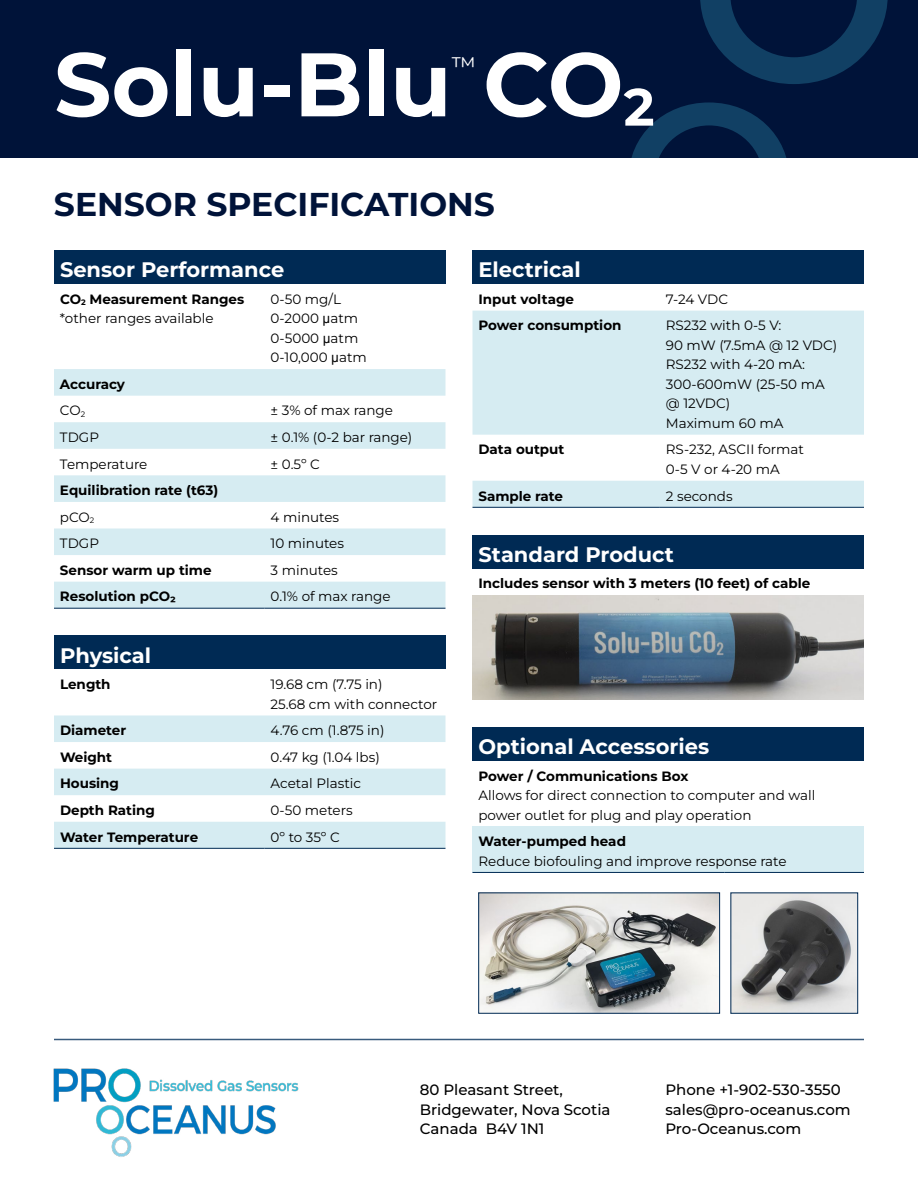
<style>
.page{position:relative;width:918px;height:1188px;background:#fff}
.page>*{position:absolute;margin:0;border:0;box-sizing:border-box;transform-origin:0 0}
.t1{font:700 90px "Montserrat";color:#fff}
.t2{font:700 33px "Montserrat";color:#001339}
.t3{font:24px "Montserrat";color:#fff}
.t4{font:700 21px "Montserrat";color:#fff}
.t5{font:500 15px/19.5px "Montserrat";color:#000}
.t6{font:13.5px/19.5px "Montserrat";color:#000}
.t7{font:700 13.5px/26.5px "Montserrat";color:#000}
.s1{font-weight:700}
.s2{font-family:"Arial"}
.s3{font-weight:400}
</style>
<div class="page">
<hr style="left:54px;top:1039px;width:810px;height:1px;background:#395b7d">
<div style="left:0;top:0;width:918px;height:158px;background:#001339"></div>
<svg style="left:700px;top:0;width:188px;height:84px"></svg>
<svg style="left:631px;top:102px;width:155px;height:56px"></svg>
<img style="left:53px;top:1068px;width:246px;height:89px">
<div style="left:54px;top:250px;width:392px;height:34px;background:#002a54"></div>
<svg style="left:54px;top:369px;width:392px;height:239px;fill:#d6ecf2"></svg>
<hr style="left:54px;top:608px;width:211px;height:1px;background:#002a54">
<hr style="left:265px;top:608px;width:180px;height:1px;background:#002a54">
<div style="left:54px;top:636px;width:392px;height:33px;background:#002a54"></div>
<svg style="left:54px;top:715px;width:392px;height:133px;fill:#d6ecf2"></svg>
<hr style="left:54px;top:848px;width:211px;height:1px;background:#002a54">
<hr style="left:265px;top:848px;width:180px;height:1px;background:#002a54">
<div style="left:472px;top:250px;width:392px;height:34px;background:#002a54"></div>
<svg style="left:472px;top:311px;width:392px;height:196px;fill:#d6ecf2"></svg>
<hr style="left:472px;top:507px;width:188px;height:1px;background:#002a54">
<hr style="left:660px;top:507px;width:204px;height:1px;background:#002a54">
<div style="left:472px;top:535px;width:392px;height:34px;background:#002a54"></div>
<img style="left:472px;top:595px;width:392px;height:105px">
<div style="left:472px;top:727px;width:392px;height:34px;background:#002a54"></div>
<div style="left:472px;top:826px;width:392px;height:46px;background:#d6ecf2"></div>
<hr style="left:472px;top:872px;width:253px;height:1px;background:#002a54">
<hr style="left:725px;top:872px;width:139px;height:1px;background:#002a54">
<img style="left:480px;top:895px;width:238px;height:116px">
<div style="left:478px;top:893px;width:242px;height:120px;border:1px solid #002a54"></div>
<img style="left:733px;top:895px;width:123px;height:116px">
<h1 class="t1" style="left:54px;top:19px;width:602px">Solu-Blu CO<sub>2</sub></h1>
<h3 class="t3" style="left:452px;top:49px;width:26px">™</h3>
<h2 class="t2" style="left:54px;top:180px;width:442px">SENSOR SPECIFICATIONS</h2>
<h3 class="t4" style="left:60px;top:255px;width:226px">Sensor Performance</h3>
<p class="t6" style="left:60px;top:289px;width:186px"><span class="s1">CO</span><sub>2</sub> <span class="s1">Measurement Ranges </span>*other ranges available</p>
<p class="t6" style="left:271px;top:289px;width:98px">0-50 mg/L<br>0-2000 <span class="s2">μ</span>atm<br>0-5000 <span class="s2">μ</span>atm<br>0-10,000 <span class="s2">μ</span>atm</p>
<p class="t7" style="left:60px;top:370px;width:67px">Accuracy<br><span class="s3">CO</span><sub>2</sub></p>
<p class="t6" style="left:271px;top:400px;width:124px">± 3% of max range</p>
<p class="t6" style="left:60px;top:427px;width:41px">TDGP</p>
<p class="t6" style="left:271px;top:427px;width:143px">± 0.1% (0-2 bar range)</p>
<p class="t6" style="left:60px;top:454px;width:89px">Temperature</p>
<p class="t6" style="left:271px;top:454px;width:51px">± 0.5º C</p>
<p class="t7" style="left:60px;top:476px;width:160px">Equilibration rate (t63) <span class="s3">pCO</span><sub>2</sub></p>
<p class="t6" style="left:271px;top:507px;width:70px">4 minutes</p>
<p class="t6" style="left:60px;top:533px;width:41px">TDGP</p>
<p class="t6" style="left:271px;top:533px;width:75px">10 minutes</p>
<p class="t7" style="left:60px;top:556px;width:153px">Sensor warm up time</p>
<p class="t6" style="left:271px;top:560px;width:69px">3 minutes</p>
<p class="t7" style="left:60px;top:583px;width:117px">Resolution pCO2</p>
<p class="t6" style="left:271px;top:586px;width:121px">0.1% of max range</p>
<h3 class="t4" style="left:60px;top:640px;width:93px">Physical</h3>
<p class="t7" style="left:60px;top:670px;width:52px">Length</p>
<p class="t6" style="left:271px;top:674px;width:168px">19.68 cm (7.75 in)<br>25.68 cm with connector</p>
<p class="t7" style="left:60px;top:717px;width:68px">Diameter</p>
<p class="t6" style="left:271px;top:720px;width:115px">4.76 cm (1.875 in)</p>
<p class="t7" style="left:60px;top:743px;width:54px">Weight</p>
<p class="t6" style="left:271px;top:747px;width:111px">0.47 kg (1.04 lbs)</p>
<p class="t7" style="left:60px;top:770px;width:61px">Housing</p>
<p class="t6" style="left:271px;top:773px;width:92px">Acetal Plastic</p>
<p class="t7" style="left:60px;top:796px;width:96px">Depth Rating</p>
<p class="t6" style="left:271px;top:800px;width:84px">0-50 meters</p>
<p class="t7" style="left:60px;top:823px;width:140px">Water Temperature</p>
<p class="t6" style="left:271px;top:827px;width:71px">0º to 35º C</p>
<h3 class="t4" style="left:478px;top:255px;width:104px">Electrical</h3>
<p class="t7" style="left:478px;top:285px;width:97px">Input voltage</p>
<p class="t6" style="left:666px;top:289px;width:64px">7-24 VDC</p>
<p class="t7" style="left:478px;top:312px;width:145px">Power consumption</p>
<p class="t6" style="left:666px;top:315px;width:173px">RS232 with 0-5 V:<br>90 mW (7.5mA @ 12 VDC)<br>RS232 with 4-20 mA:<br>300-600mW (25-50 mA @ 12VDC)<br>Maximum 60 mA</p>
<p class="t7" style="left:478px;top:436px;width:87px">Data output</p>
<p class="t6" style="left:666px;top:439px;width:140px">RS-232, ASCII format<br>0-5 V or 4-20 mA</p>
<p class="t7" style="left:478px;top:482px;width:86px">Sample rate</p>
<p class="t6" style="left:666px;top:485px;width:68px">2 seconds</p>
<h3 class="t4" style="left:478px;top:539px;width:197px">Standard Product</h3>
<p class="t7" style="left:478px;top:570px;width:333px">Includes sensor with 3 meters (10 feet) of cable</p>
<h3 class="t4" style="left:478px;top:731px;width:232px">Optional Accessories</h3>
<p class="t7" style="left:478px;top:762px;width:211px">Power / Communications Box</p>
<p class="t6" style="left:478px;top:785px;width:338px">Allows for direct connection to computer and wall power outlet for plug and play operation</p>
<p class="t7" style="left:478px;top:827px;width:149px">Water-pumped head</p>
<p class="t6" style="left:478px;top:851px;width:310px">Reduce biofouling and improve response rate</p>
<p class="t5" style="left:420px;top:1079px;width:192px">80 Pleasant Street,<br>Bridgewater, Nova Scotia<br>Canada B4V 1N1</p>
<p class="t5" style="left:665px;top:1079px;width:187px">Phone +1-902-530-3550 sales@pro-oceanus.com<br>Pro-Oceanus.com</p>
</div>
